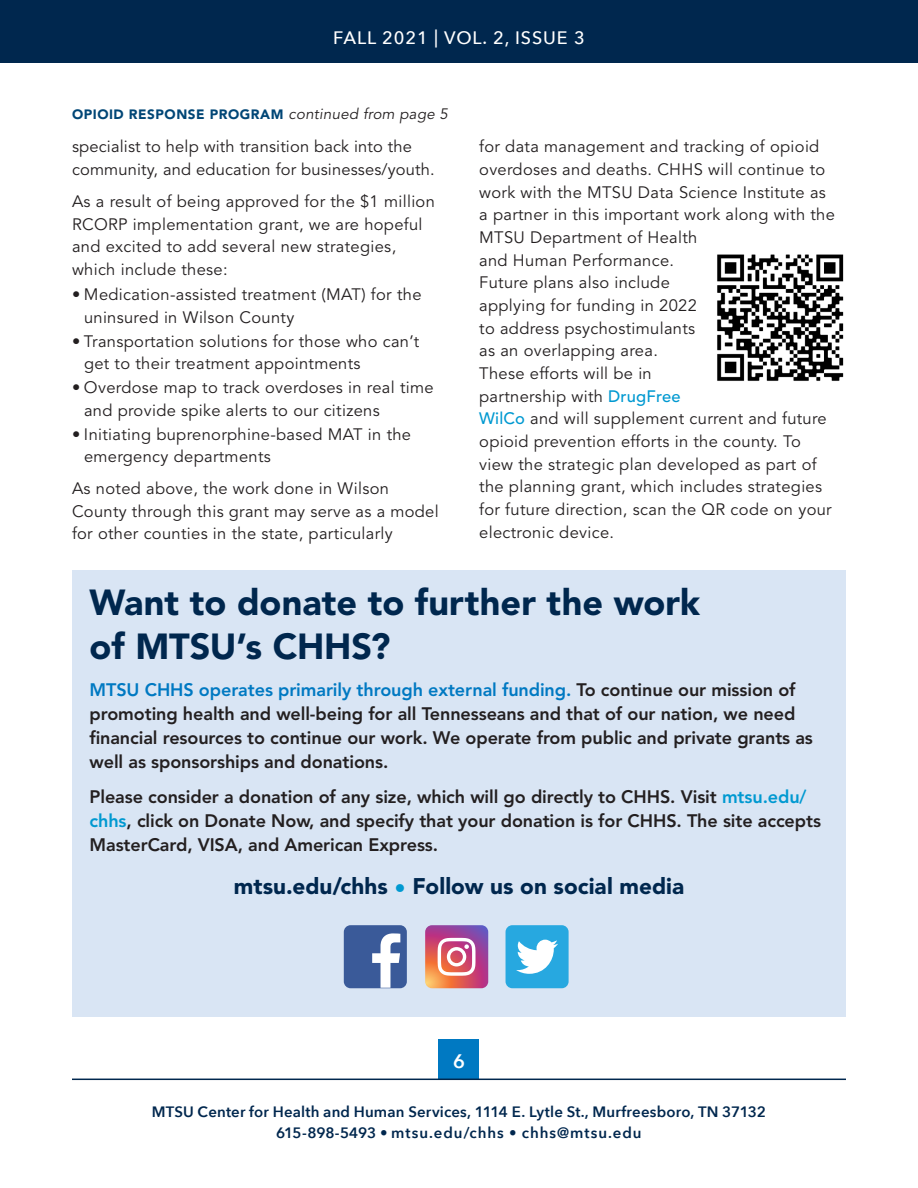
<style>
.page{position:relative;width:918px;height:1188px;background:#fff}
.page>*{position:absolute;margin:0;border:0;box-sizing:border-box;transform-origin:0 0}
.HEAD_24_21{font:900 36px/43.5px "Avenir LT Pro";color:#00274e}
.BEFORE_HEAD{font:900 22.5px "Avenir LT Pro";letter-spacing:.005em;color:#00274e}
.t1{font:600 19.5px "Avenir Next";color:#fff}
.REG_PARA_11_15{font:800 18px/24px "Avenir LT Std";letter-spacing:-.005em;color:#231f20}
.t2{font:500 18px "Avenir Next";letter-spacing:.05em;color:#fff}
.REG_PARA_11_15-2{font:16.5px/22.6px "Avenir LT Std";letter-spacing:.02em;color:#231f20}
.t3{font:600 15px/21px "Avenir Next";letter-spacing:.01em;color:#00274e;text-align:center}
.REG_PARA_11_15-3{font:900 13.5px "Avenir LT Std";letter-spacing:.04em;color:#004676}
.s1{font-weight:400;font-style:italic;font-size:15px;color:#231f20}
.s2{font-weight:500;color:#0099d1}
.s3{color:#0079c2}
.s4{color:#0099d1}
</style>
<div class="page">
<div style="left:0;top:0;width:918px;height:63px;background:#00274e"></div>
<div style="left:439px;top:1040px;width:40px;height:40px;background:#0079c2"></div>
<hr style="left:72px;top:1079px;width:774px;height:1px;background:#00274e">
<img style="left:717px;top:254px;width:127px;height:127px">
<div style="left:72px;top:571px;width:774px;height:446px;background:#d9e5f4"></div>
<svg style="left:344px;top:925px;width:63px;height:63px;background:#627bae"></svg>
<svg style="left:425px;top:925px;width:63px;height:63px;background:#cc6f8a"></svg>
<svg style="left:506px;top:925px;width:63px;height:63px;background:#58bbe7"></svg>
<p class="t2" style="left:333px;top:22px;width:253px">FALL 2021 | VOL. 2, ISSUE 3</p>
<p class="REG_PARA_11_15-3" style="left:72px;top:106px;width:377px">OPIOID RESPONSE PROGRAM <span class="s1">continued from page 5</span></p>
<p class="REG_PARA_11_15-2" style="left:72px;top:136px;width:364px">specialist to help with transition back into the community, and education for businesses/youth.</p>
<p class="REG_PARA_11_15-2" style="left:72px;top:191px;width:364px">As a result of being approved for the $1 million RCORP implementation grant, we are hopeful and excited to add several new strategies, which include these:</p>
<p class="REG_PARA_11_15-2" style="left:84px;top:284px;width:339px;text-indent:-12px">• Medication-assisted treatment (MAT) for the uninsured in Wilson County</p>
<p class="REG_PARA_11_15-2" style="left:84px;top:330px;width:337px;text-indent:-12px">• Transportation solutions for those who can’t get to their treatment appointments</p>
<p class="REG_PARA_11_15-2" style="left:84px;top:377px;width:351px;text-indent:-12px">• Overdose map to track overdoses in real time and provide spike alerts to our citizens</p>
<p class="REG_PARA_11_15-2" style="left:84px;top:423px;width:329px;text-indent:-12px">• Initiating buprenorphine-based MAT in the emergency departments</p>
<p class="REG_PARA_11_15-2" style="left:72px;top:478px;width:368px">As noted above, the work done in Wilson<br>County through this grant may serve as a model for other counties in the state, particularly</p>
<p class="REG_PARA_11_15-2" style="left:479px;top:136px;width:357px">for data management and tracking of opioid overdoses and deaths. CHHS will continue to work with the MTSU Data Science Institute as a partner in this important work along with the MTSU Department of Health<br>and Human Performance.<br>Future plans also include<br>applying for funding in 2022<br>to address psychostimulants<br>as an overlapping area.<br>These efforts will be in<br>partnership with <span class="s2">DrugFree<br>WilCo</span> and will supplement current and future opioid prevention efforts in the county. To view the strategic plan developed as part of the planning grant, which includes strategies for future direction, scan the QR code on your electronic device.</p>
<p class="HEAD_24_21" style="left:90px;top:581px;width:612px">Want to donate to further the work of MTSU’s CHHS?</p>
<p class="REG_PARA_11_15" style="left:90px;top:678px;width:725px"><span class="s3">MTSU CHHS operates primarily through external funding.</span> To continue our mission of promoting health and well-being for all Tennesseans and that of our nation, we need financial resources to continue our work. We operate from public and private grants as well as sponsorships and donations.</p>
<p class="REG_PARA_11_15" style="left:90px;top:785px;width:733px">Please consider a donation of any size, which will go directly to CHHS. Visit <span class="s4">mtsu.edu/ chhs</span>, click on Donate Now, and specify that your donation is for CHHS. The site accepts<br>MasterCard, VISA, and American Express.</p>
<p class="BEFORE_HEAD" style="left:234px;top:873px;width:452px">mtsu.edu/chhs <span class="s4">•</span> Follow us on social media</p>
<p class="t1" style="left:453px;top:1044px;width:13px">6</p>
<p class="t3" style="left:152px;top:1100px;width:616px">MTSU Center for Health and Human Services, 1114 E. Lytle St., Murfreesboro, TN 37132<br>615-898-5493 • mtsu.edu/chhs • chhs@mtsu.edu</p>
</div>
